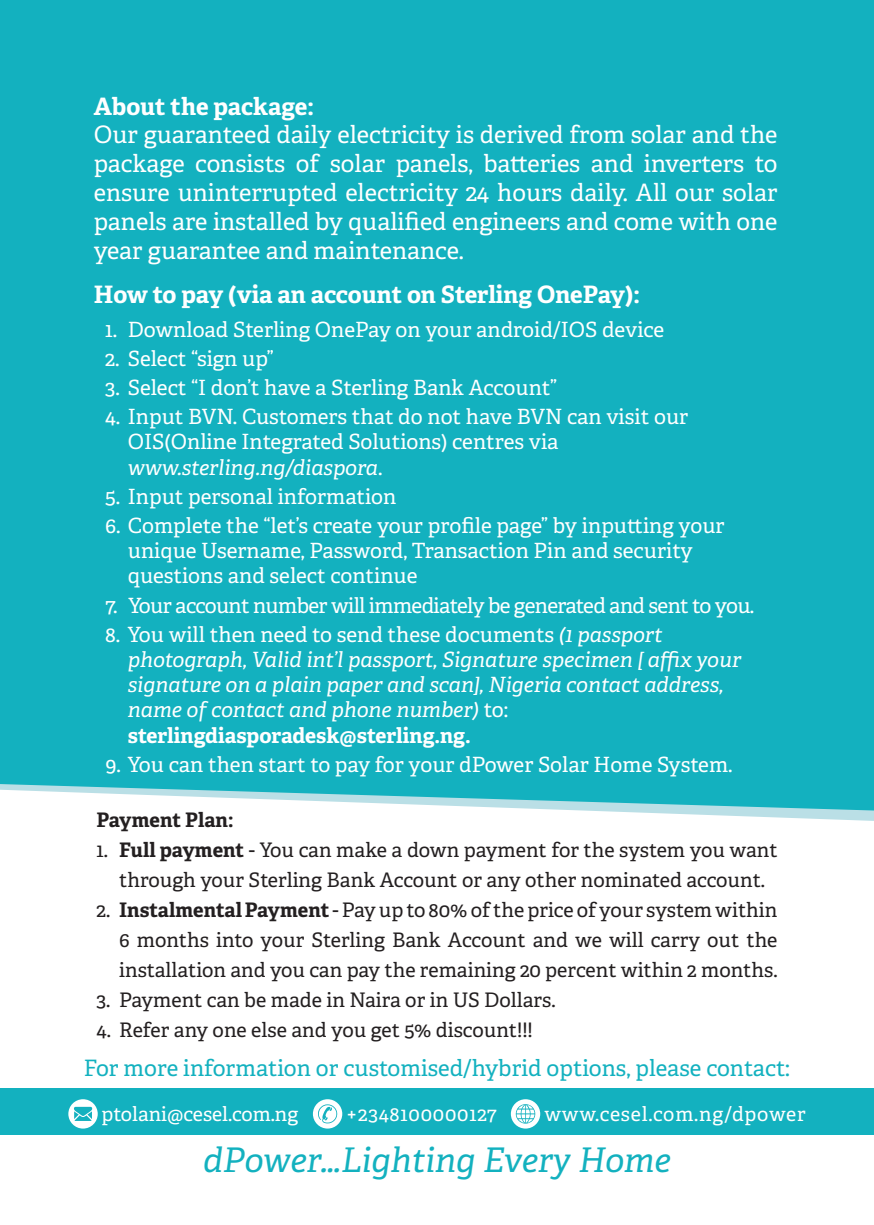
<style>
.page{position:relative;width:874px;height:1225px;background:#fff}
.page>*{position:absolute;margin:0;border:0;box-sizing:border-box;transform-origin:0 0}
.t1{font:italic 33.8px "Adelle";color:#13b1bf}
.t2{font:24px/28.8px "Adelle";color:#fff;text-align:justify}
.t3{font:700 24px "Adelle";letter-spacing:-.005em;color:#fff}
.t4{font:22.6px "Adelle";color:#13b1bf}
.t5{font:21px/25.2px "Adelle";color:#fff}
.t6{font:italic 21px/25.2px "Adelle";color:#fff}
.t7{font:21px "Adelle";letter-spacing:-.03em;color:#fff}
.t8{font:20px/30px "Adelle";color:#231f20;text-align:center}
.t9{font:700 20px "Adelle";color:#231f20}
.t10{font:19.8px "Adelle";letter-spacing:.035em;color:#fff}
.t11{font:19.8px "Adelle";color:#fff}
.s1{font-style:italic}
.s2{font-style:normal}
.s3{font-weight:700;font-style:normal}
.s4{font-weight:700}
</style>
<div class="page">
<div style="left:0;top:0;width:873px;height:810px;background:#13b1bf"></div>
<div style="left:0;top:1088px;width:873px;height:47px;background:#13b1bf"></div>
<div style="left:313px;top:1099px;width:29px;height:29px;background:#fff;border-radius:50%"></div>
<svg style="left:318px;top:1104px;width:19px;height:19px"></svg>
<div style="left:68px;top:1099px;width:30px;height:29px;background:#fff;border-radius:50%"></div>
<svg style="left:74px;top:1106px;width:18px;height:15px"></svg>
<svg style="left:510px;top:1099px;width:30px;height:29px"></svg>
<svg style="left:515px;top:1104px;width:20px;height:19px"></svg>
<p class="t3" style="left:94px;top:89px;width:221px">About the package:</p>
<p class="t2" style="left:94px;top:119px;width:685px">Our guaranteed daily electricity is derived from solar and the package consists of solar panels, batteries and inverters to ensure uninterrupted electricity 24 hours daily. All our solar panels are installed by qualified engineers and come with one year guarantee and maintenance.</p>
<p class="t3" style="left:94px;top:277px;width:547px">How to pay (via an account on Sterling OnePay):</p>
<p class="t5" style="left:105px;top:316px;width:560px">1. Download Sterling OnePay on your android/IOS device</p>
<p class="t5" style="left:105px;top:345px;width:170px">2. Select “sign up”</p>
<p class="t5" style="left:105px;top:374px;width:453px">3. Select “I don’t have a Sterling Bank Account”</p>
<p class="t5" style="left:128px;top:403px;width:561px;text-indent:-23px">4. Input BVN. Customers that do not have BVN can visit our<br>OIS(Online Integrated Solutions) centres via <span class="s1">www.sterling.ng/diaspora</span>.</p>
<p class="t5" style="left:105px;top:483px;width:292px">5. Input personal information</p>
<p class="t5" style="left:128px;top:512px;width:598px;text-indent:-23px">6. Complete the “let’s create your profile page” by inputting your unique Username, Password, Transaction Pin and security questions and select continue</p>
<p class="t7" style="left:105px;top:590px;width:650px">7. Your account number will immediately be generated and sent to you.</p>
<p class="t6" style="left:128px;top:621px;width:614px;text-indent:-23px"><span class="s2">8. You will then need to send these documents</span> (1 passport photograph, Valid int’l passport, Signature specimen [ affix your signature on a plain paper and scan], Nigeria contact address, name of contact and phone number) <span class="s2">to: </span><span class="s3">sterlingdiasporadesk@sterling.ng.</span></p>
<p class="t5" style="left:105px;top:751px;width:628px">9. You can then start to pay for your dPower Solar Home System.</p>
<p class="t9" style="left:96px;top:805px;width:138px">Payment Plan:</p>
<p class="t8" style="left:96px;top:834px;width:682px">1. <span class="s4">Full payment</span> - You can make a down payment for the system you want through your Sterling Bank Account or any other nominated account.</p>
<p class="t8" style="left:119px;top:894px;width:659px;text-align:justify;text-indent:-23px">2. <span class="s4">Instalmental Payment</span> - Pay up to 80% of the price of your system within 6 months into your Sterling Bank Account and we will carry out the installation and you can pay the remaining 20 percent within 2 months.</p>
<p class="t8" style="left:96px;top:984px;width:460px">3. Payment can be made in Naira or in US Dollars.</p>
<p class="t8" style="left:96px;top:1014px;width:437px">4. Refer any one else and you get 5% discount!!!</p>
<p class="t4" style="left:84px;top:1051px;width:707px">For more information or customised/hybrid options, please contact:</p>
<p class="t11" style="left:101px;top:1100px;width:198px">ptolani@cesel.com.ng</p>
<p class="t10" style="left:346px;top:1100px;width:152px">+2348100000127</p>
<p class="t10" style="left:544px;top:1100px;width:262px">www.cesel.com.ng/dpower</p>
<p class="t1" style="left:203px;top:1135px;width:469px">dPower…Lighting Every Home</p>
</div>
